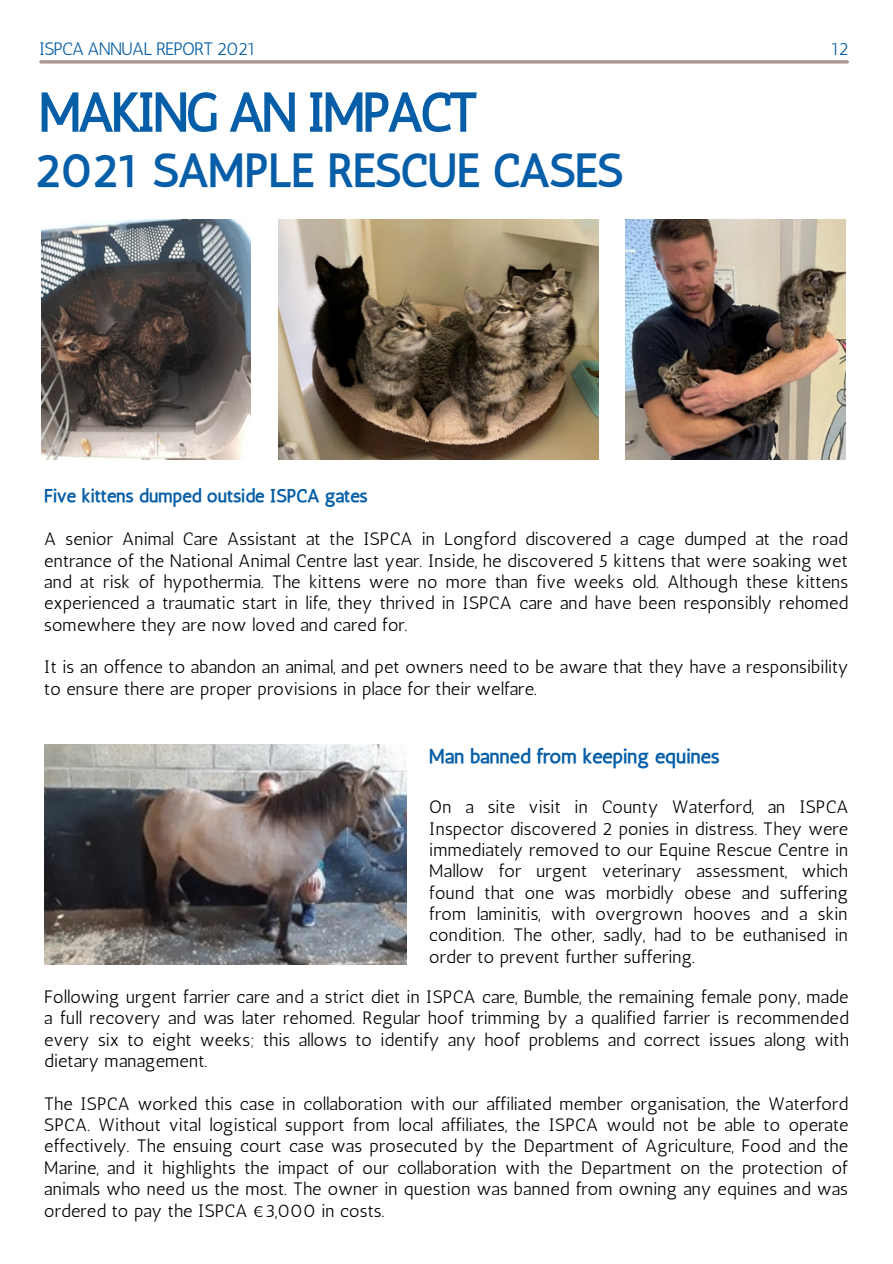
<style>
.page{position:relative;width:893px;height:1264px;background:#fff}
.page>*{position:absolute;margin:0;border:0;box-sizing:border-box;transform-origin:0 0}
.t1{font:52.5px "CA Generated";letter-spacing:-.05em;color:#055ea7}
.t2{font:45px "CA Generated";color:#055ea7}
.t3{font:19.5px "CA Generated";letter-spacing:.01em;color:#055ea7}
.t4{font:18px/21.3px "Antic";letter-spacing:.01em;color:#000;text-align:justify}
.t5{font:18px "CA Generated";letter-spacing:.01em;color:#055ea7}
.t6{font:18px "Antic";letter-spacing:-.05em;color:#055ea7}
</style>
<div class="page">
<img style="left:42px;top:219px;width:209px;height:240px">
<img style="left:278px;top:219px;width:320px;height:240px">
<img style="left:625px;top:219px;width:220px;height:240px">
<img style="left:44px;top:744px;width:362px;height:220px">
<svg style="left:41px;top:60px;width:806px;height:4px;background:#b8a6a7"></svg>
<p class="t6" style="left:39px;top:38px;width:218px">ISPCA ANNUAL REPORT 2021</p>
<p class="t6" style="left:830px;top:38px;width:20px">12</p>
<h1 class="t1" style="left:39px;top:79px;width:440px">MAKING AN IMPACT</h1>
<h2 class="t2" style="left:35px;top:142px;width:589px">2021 SAMPLE RESCUE CASES</h2>
<p class="t5" style="left:44px;top:485px;width:325px">Five kittens dumped outside ISPCA gates</p>
<p class="t4" style="left:44px;top:528px;width:805px">A senior Animal Care Assistant at the ISPCA in Longford discovered a cage dumped at the road entrance of the National Animal Centre last year. Inside, he discovered 5 kittens that were soaking wet and at risk of hypothermia. The kittens were no more than five weeks old. Although these kittens experienced a traumatic start in life, they thrived in ISPCA care and have been responsibly rehomed somewhere they are now loved and cared for.</p>
<p class="t4" style="left:44px;top:656px;width:805px">It is an offence to abandon an animal, and pet owners need to be aware that they have a responsibility to ensure there are proper provisions in place for their welfare.</p>
<p class="t3" style="left:429px;top:743px;width:291px">Man banned from keeping equines</p>
<p class="t4" style="left:429px;top:796px;width:421px">On a site visit in County Waterford, an ISPCA Inspector discovered 2 ponies in distress. They were immediately removed to our Equine Rescue Centre in Mallow for urgent veterinary assessment, which found that one was morbidly obese and suffering from laminitis, with overgrown hooves and a skin condition. The other, sadly, had to be euthanised in order to prevent further suffering.</p>
<p class="t4" style="left:44px;top:985px;width:805px">Following urgent farrier care and a strict diet in ISPCA care, Bumble, the remaining female pony, made a full recovery and was later rehomed. Regular hoof trimming by a qualified farrier is recommended every six to eight weeks; this allows to identify any hoof problems and correct issues along with dietary management.</p>
<p class="t4" style="left:44px;top:1092px;width:805px">The ISPCA worked this case in collaboration with our affiliated member organisation, the Waterford SPCA. Without vital logistical support from local affiliates, the ISPCA would not be able to operate effectively. The ensuing court case was prosecuted by the Department of Agriculture, Food and the Marine, and it highlights the impact of our collaboration with the Department on the protection of animals who need us the most. The owner in question was banned from owning any equines and was ordered to pay the ISPCA €3,000 in costs.</p>
</div>
